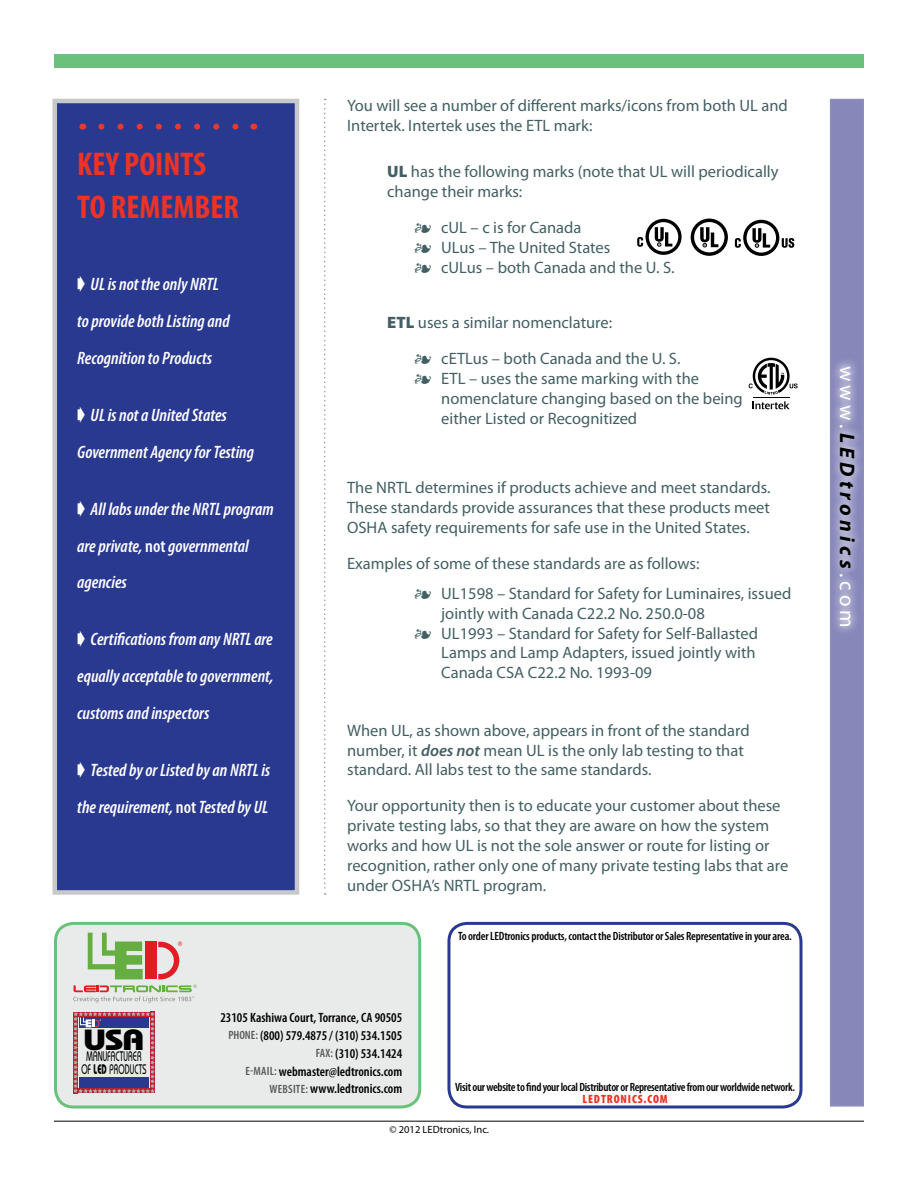
<style>
.page{position:relative;width:918px;height:1188px;background:#fff}
.page>*{position:absolute;margin:0;border:0;box-sizing:border-box;transform-origin:0 0}
.t1{font:700 condensed 33px/42.8px "Myriad Pro";color:#ee3224}
.t2{font:700 29.1px "Bauhaus";color:#000;scale:1.3 1}
.t3{font:italic 700 21px "Myriad Pro";letter-spacing:.2em;color:#000}
.t4{font:italic 600 condensed 18px/36.8px "Myriad Pro";color:#fff}
.t5{font:16.5px/19.8px "Myriad Pro";color:#435f63}
.t6{font:500 13.95px/12.5px "Bauhaus";letter-spacing:.025em;color:#000;text-align:center;scale:.58 1}
.t7{font:600 condensed 13.5px/17.7px "Myriad Pro";color:#000;text-align:right}
.t8{font:600 condensed 12px "Myriad Pro";letter-spacing:-.025em;color:#000}
.t9{font:900 condensed 12px "Myriad Pro";letter-spacing:.075em;color:#ee3224}
.t10{font:10.5px "Myriad Pro";color:#000}
.s1{font-style:normal}
.s2{font-weight:900}
.s3{font-weight:600;font-style:italic}
.s4{font-weight:700}
.s5{font-size:12px;color:#58595b}
.s6{font-weight:400;font-style:normal;color:#fff}
</style>
<div class="page">
<div style="left:55px;top:101px;width:242px;height:791px;background:#2a3990"></div>
<div style="left:52px;top:99px;width:247px;height:796px;border:4px solid #c6c8ca"></div>
<div style="left:54px;top:54px;width:810px;height:13px;background:#6ac17b"></div>
<div style="left:55px;top:923px;width:365px;height:184px;background:#e9eaea;border-radius:18px"></div>
<div style="left:54px;top:922px;width:367px;height:187px;border:3px solid #6ac17b;border-radius:18px"></div>
<svg style="left:324px;top:99px;width:2px;height:796px"></svg>
<div style="left:447px;top:922px;width:356px;height:187px;border:3px solid #2a3990;border-radius:18px"></div>
<hr style="left:54px;top:1121px;width:810px;height:1px;background:#000">
<div style="left:829px;top:98px;width:35px;height:256px;background:#8788ba"></div>
<div style="left:808px;top:354px;width:58px;height:823px;background:#fff;opacity:.75"></div>
<svg style="left:101px;top:124px;width:138px;height:6px"></svg>
<svg style="left:73px;top:1055px;width:1px;height:38px"></svg>
<div style="left:73px;top:1016px;width:5px;height:39px;background:#be1e2d"></div>
<svg style="left:74px;top:1012px;width:81px;height:81px"></svg>
<svg style="left:88px;top:933px;width:55px;height:46px"></svg>
<div style="left:145px;top:942px;width:12px;height:37px;background:#e31b23"></div>
<svg style="left:158px;top:942px;width:24px;height:37px"></svg>
<svg style="left:73px;top:985px;width:124px;height:18px"></svg>
<svg style="left:782px;top:238px;width:12px;height:10px"></svg>
<svg style="left:743px;top:220px;width:36px;height:36px"></svg>
<div style="left:747px;top:223px;width:29px;height:30px;background:#fff;border-radius:50%"></div>
<svg style="left:752px;top:228px;width:18px;height:20px"></svg>
<svg style="left:735px;top:238px;width:6px;height:10px"></svg>
<svg style="left:646px;top:219px;width:36px;height:36px"></svg>
<svg style="left:649px;top:222px;width:29px;height:30px"></svg>
<svg style="left:655px;top:227px;width:17px;height:20px"></svg>
<svg style="left:637px;top:237px;width:6px;height:10px"></svg>
<svg style="left:691px;top:219px;width:37px;height:37px"></svg>
<div style="left:694px;top:222px;width:30px;height:30px;background:#fff;border-radius:50%"></div>
<svg style="left:700px;top:227px;width:18px;height:20px"></svg>
<svg style="left:753px;top:401px;width:37px;height:8px"></svg>
<hr style="left:753px;top:397px;width:37px;height:1px;background:#000">
<svg style="left:749px;top:358px;width:49px;height:37px"></svg>
<h1 class="t1" style="left:77px;top:142px;width:163px">KEY POINTS<br>TO REMEMBER</h1>
<p class="t4" style="left:77px;top:266px;width:154px">➧ UL is not the only NRTL to provide both Listing and<br>Recognition to Products</p>
<p class="t4" style="left:77px;top:396px;width:178px">➧ UL is not a United States<br>Government Agency for Testing</p>
<p class="t4" style="left:77px;top:490px;width:198px">➧ All labs under the NRTL program are private, <span class="s1">not</span> governmental agencies</p>
<p class="t4" style="left:77px;top:621px;width:198px;text-align:justify">➧ Certifications from any NRTL are equally acceptable to government, customs and inspectors</p>
<p class="t4" style="left:77px;top:751px;width:195px">➧ Tested by or Listed by an NRTL is the requirement, <span class="s1">not</span> Tested by UL</p>
<p class="t5" style="left:347px;top:95px;width:442px">You will see a number of different marks/icons from both UL and<br>Intertek. Intertek uses the ETL mark:</p>
<p class="t5" style="left:387px;top:161px;width:393px"><span class="s2">UL</span> has the following marks (note that UL will periodically change their marks:</p>
<p class="t5" style="left:441px;top:217px;width:235px">cUL – c is for Canada<br>ULus – The United States<br>cULus – both Canada and the U. S.</p>
<p class="t5" style="left:441px;top:305px;width:241px;line-height:36px;text-indent:-54px"><span class="s2">ETL</span> uses a similar nomenclature:<br>cETLus – both Canada and the U. S.</p>
<p class="t5" style="left:441px;top:368px;width:303px">ETL – uses the same marking with the nomenclature changing based on the being either Listed or Recognitized</p>
<p class="t5" style="left:347px;top:477px;width:425px;text-align:justify">The NRTL determines if products achieve and meet standards.<br>These standards provide assurances that these products meet OSHA safety requirements for safe use in the United States.</p>
<p class="t5" style="left:441px;top:548px;width:352px;line-height:30.5px;text-indent:-94px">Examples of some of these standards are as follows:<br>UL1598 – Standard for Safety for Luminaires, issued</p>
<p class="t5" style="left:441px;top:603px;width:318px">jointly with Canada C22.2 No. 250.0-08<br>UL1993 – Standard for Safety for Self-Ballasted Lamps and Lamp Adapters, issued jointly with Canada CSA C22.2 No. 1993-09</p>
<p class="t5" style="left:347px;top:720px;width:404px">When UL, as shown above, appears in front of the standard number, it <span class="s3">does not</span> mean UL is the only lab testing to that standard. All labs test to the same standards.</p>
<p class="t5" style="left:347px;top:796px;width:443px">Your opportunity then is to educate your customer about these private testing labs, so that they are aware on how the system works and how UL is not the sole answer or route for listing or recognition, rather only one of many private testing labs that are under OSHA’s NRTL program.</p>
<p class="t8" style="left:458px;top:929px;width:335px">To order LEDtronics products, contact the Distributor or Sales Representative in your area.</p>
<h2 class="t2" style="left:83px;top:1022px;width:49px">USA</h2>
<p class="t6" style="left:81px;top:1050px;width:114px">MANUFACTURER<br>OF <span class="s4">LED</span> PRODUCTS</p>
<p class="t7" style="left:220px;top:1009px;width:183px">23105 Kashiwa Court, Torrance, CA 90505<br><span class="s5">PHONE:</span> (800) 579.4875 / (310) 534.1505<br><span class="s5">Fax:</span> (310) 534.1424<br><span class="s5">E-mail:</span> webmaster@ledtronics.com <span class="s5">Website:</span> www.ledtronics.com</p>
<p class="t8" style="left:455px;top:1079px;width:341px">Visit our website to find your local Distributor or Representative from our worldwide network.</p>
<p class="t9" style="left:582px;top:1091px;width:87px">LEDTRONICS.COM</p>
<p class="t10" style="left:390px;top:1123px;width:101px">© 2012 LEDtronics, Inc.</p>
<p class="t3" style="left:861px;top:366px;width:264px;rotate:90deg"><span class="s6">www.</span>LEDtronics<span class="s6">.com</span></p>
</div>
